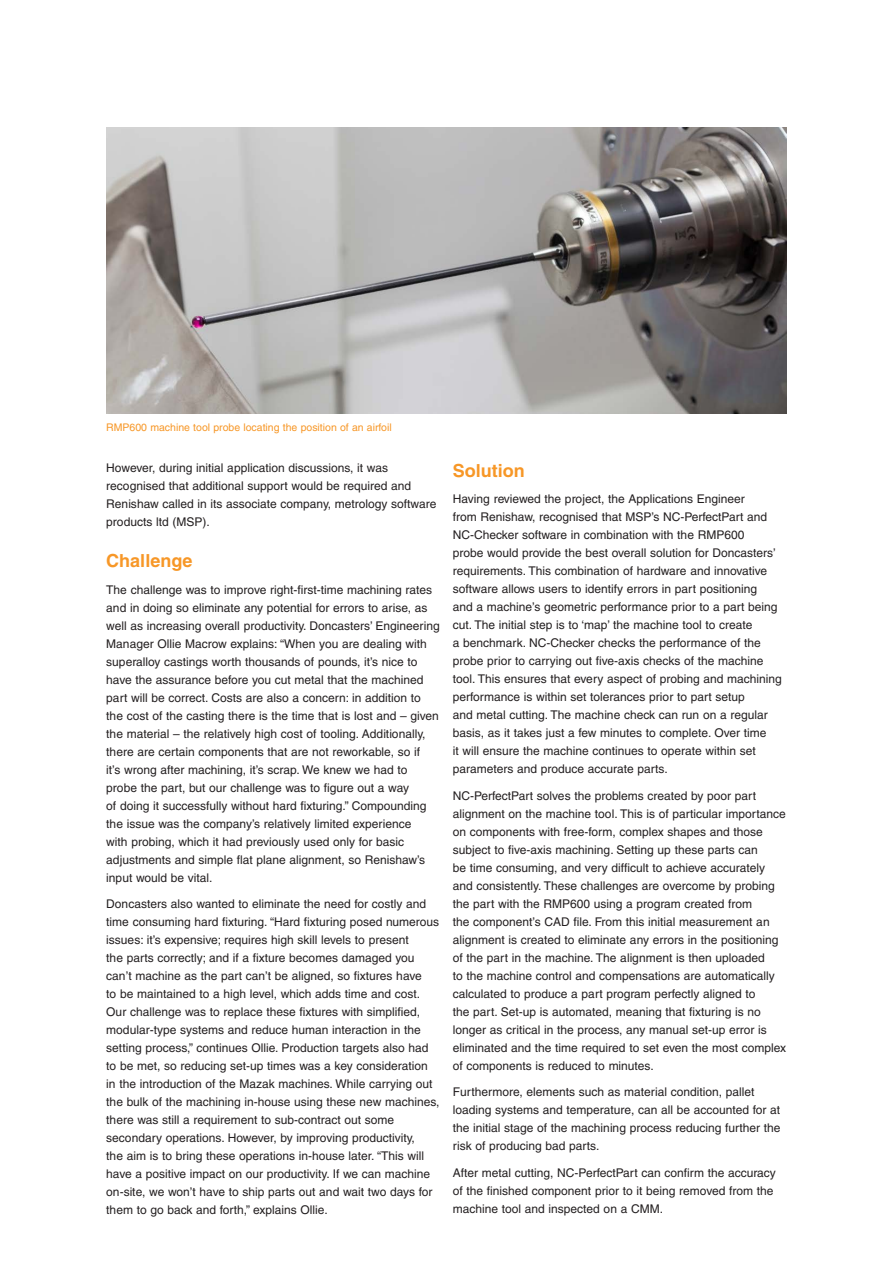
<style>
.page{position:relative;width:893px;height:1263px;background:#fff}
.page>*{position:absolute;margin:0;border:0;box-sizing:border-box;transform-origin:0 0}
.Main_body_heading_te{font:700 18px "Helvetica";color:#f79727}
.Main_body_text_8pt{font:12px/18px "Helvetica";color:#231f20}
.Caption_text_7pt{font:10.5px "Helvetica";color:#f79727}
</style>
<div class="page">
<img style="left:106px;top:128px;width:681px;height:286px">
<p class="Caption_text_7pt" style="left:106px;top:421px;width:287px">RMP600 machine tool probe locating the position of an airfoil</p>
<p class="Main_body_text_8pt" style="left:106px;top:459px;width:331px">However, during initial application discussions, it was recognised that additional support would be required and Renishaw called in its associate company, metrology software products ltd (MSP).</p>
<p class="Main_body_heading_te" style="left:106px;top:550px;width:88px">Challenge</p>
<p class="Main_body_text_8pt" style="left:106px;top:580px;width:335px">The challenge was to improve right-first-time machining rates and in doing so eliminate any potential for errors to arise, as well as increasing overall productivity. Doncasters’ Engineering Manager Ollie Macrow explains: “When you are dealing with superalloy castings worth thousands of pounds, it’s nice to have the assurance before you cut metal that the machined part will be correct. Costs are also a concern: in addition to the cost of the casting there is the time that is lost and – given the material – the relatively high cost of tooling. Additionally, there are certain components that are not reworkable, so if<br>it’s wrong after machining, it’s scrap. We knew we had to probe the part, but our challenge was to figure out a way<br>of doing it successfully without hard fixturing.” Compounding the issue was the company’s relatively limited experience<br>with probing, which it had previously used only for basic adjustments and simple flat plane alignment, so Renishaw’s input would be vital.</p>
<p class="Main_body_text_8pt" style="left:106px;top:895px;width:335px">Doncasters also wanted to eliminate the need for costly and time consuming hard fixturing. “Hard fixturing posed numerous issues: it’s expensive; requires high skill levels to present<br>the parts correctly; and if a fixture becomes damaged you can’t machine as the part can’t be aligned, so fixtures have<br>to be maintained to a high level, which adds time and cost.<br>Our challenge was to replace these fixtures with simplified, modular-type systems and reduce human interaction in the setting process,” continues Ollie. Production targets also had to be met, so reducing set-up times was a key consideration in the introduction of the Mazak machines. While carrying out the bulk of the machining in-house using these new machines, there was still a requirement to sub-contract out some secondary operations. However, by improving productivity,<br>the aim is to bring these operations in-house later. “This will have a positive impact on our productivity. If we can machine on-site, we won’t have to ship parts out and wait two days for them to go back and forth,” explains Ollie.</p>
<p class="Main_body_heading_te" style="left:453px;top:459px;width:73px">Solution</p>
<p class="Main_body_text_8pt" style="left:453px;top:490px;width:330px">Having reviewed the project, the Applications Engineer<br>from Renishaw, recognised that MSP’s NC-PerfectPart and NC-Checker software in combination with the RMP600<br>probe would provide the best overall solution for Doncasters’ requirements. This combination of hardware and innovative software allows users to identify errors in part positioning<br>and a machine’s geometric performance prior to a part being cut. The initial step is to ‘map’ the machine tool to create<br>a benchmark. NC-Checker checks the performance of the probe prior to carrying out five-axis checks of the machine tool. This ensures that every aspect of probing and machining performance is within set tolerances prior to part setup<br>and metal cutting. The machine check can run on a regular basis, as it takes just a few minutes to complete. Over time<br>it will ensure the machine continues to operate within set parameters and produce accurate parts.</p>
<p class="Main_body_text_8pt" style="left:453px;top:786px;width:335px">NC-PerfectPart solves the problems created by poor part alignment on the machine tool. This is of particular importance on components with free-form, complex shapes and those subject to five-axis machining. Setting up these parts can<br>be time consuming, and very difficult to achieve accurately and consistently. These challenges are overcome by probing the part with the RMP600 using a program created from<br>the component’s CAD file. From this initial measurement an alignment is created to eliminate any errors in the positioning of the part in the machine. The alignment is then uploaded<br>to the machine control and compensations are automatically calculated to produce a part program perfectly aligned to<br>the part. Set-up is automated, meaning that fixturing is no longer as critical in the process, any manual set-up error is eliminated and the time required to set even the most complex of components is reduced to minutes.</p>
<p class="Main_body_text_8pt" style="left:453px;top:1083px;width:329px">Furthermore, elements such as material condition, pallet loading systems and temperature, can all be accounted for at the initial stage of the machining process reducing further the risk of producing bad parts.</p>
<p class="Main_body_text_8pt" style="left:453px;top:1163px;width:325px">After metal cutting, NC-PerfectPart can confirm the accuracy of the finished component prior to it being removed from the machine tool and inspected on a CMM.</p>
</div>
